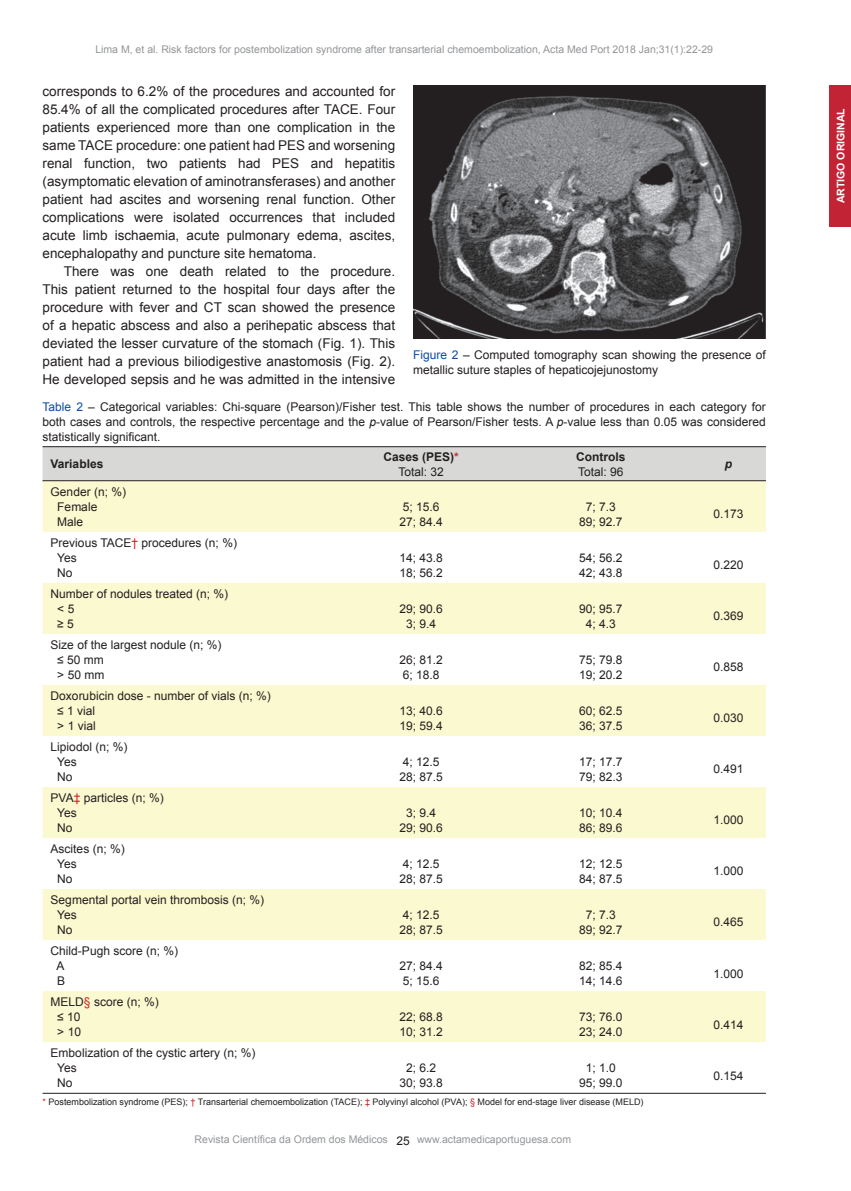
<style>
.page{position:relative;width:851px;height:1191px;background:#fff}
.page>*{position:absolute;margin:0;border:0;box-sizing:border-box;transform-origin:0 0}
.t1{font:13.5px/18px "Arial";color:#231f20;text-align:justify}
.t2{font:12px/15px "Arial";color:#231f20}
.t3{font:700 12px/15px "Arial";color:#231f20;text-align:center}
.t4{font:italic 700 12px "Arial";color:#231f20}
.t5{font:10.5px "Arial";color:#939598}
.t6{font:700 10.5px "Arial";color:#fff}
.t7{font:9px "Arial";color:#231f20}
.s1{color:#0d4da1}
.s2{font-style:italic}
.s3{color:#d1232a}
.s4{font-weight:400}
</style>
<div class="page">
<div style="left:829px;top:85px;width:22px;height:142px;background:#c22436"></div>
<img style="left:413px;top:85px;width:353px;height:253px">
<div style="left:43px;top:447px;width:723px;height:33px;background:#d8d8d7"></div>
<svg style="left:43px;top:481px;width:723px;height:561px;fill:#fbf9cf"></svg>
<hr style="left:43px;top:446px;width:723px;height:1px;background:#231f20">
<hr style="left:43px;top:480px;width:723px;height:1px;background:#231f20">
<hr style="left:43px;top:1093px;width:723px;height:1px;background:#231f20">
<p class="t5" style="left:95px;top:42px;width:619px">Lima M, et al. Risk factors for postembolization syndrome after transarterial chemoembolization, Acta Med Port 2018 Jan;31(1):22-29</p>
<p class="t1" style="left:43px;top:82px;width:354px">corresponds to 6.2% of the procedures and accounted for 85.4% of all the complicated procedures after TACE. Four patients experienced more than one complication in the same TACE procedure: one patient had PES and worsening renal function, two patients had PES and hepatitis (asymptomatic elevation of aminotransferases) and another patient had ascites and worsening renal function. Other complications were isolated occurrences that included acute limb ischaemia, acute pulmonary edema, ascites, encephalopathy and puncture site hematoma.</p>
<p class="t1" style="left:43px;top:262px;width:354px;text-indent:21px">There was one death related to the procedure.<br>This patient returned to the hospital four days after the procedure with fever and CT scan showed the presence of a hepatic abscess and also a perihepatic abscess that deviated the lesser curvature of the stomach (Fig. 1). This patient had a previous biliodigestive anastomosis (Fig. 2).<br>He developed sepsis and he was admitted in the intensive</p>
<p class="t2" style="left:413px;top:347px;width:354px"><span class="s1">Figure 2</span> – Computed tomography scan showing the presence of metallic suture staples of hepaticojejunostomy</p>
<p class="t2" style="left:43px;top:399px;width:725px;text-align:justify"><span class="s1">Table 2</span> – Categorical variables: Chi-square (Pearson)/Fisher test. This table shows the number of procedures in each category for both cases and controls, the respective percentage and the <span class="s2">p</span>-value of Pearson/Fisher tests. A <span class="s2">p</span>-value less than 0.05 was considered statistically significant.</p>
<p class="t3" style="left:51px;top:456px;width:54px">Variables</p>
<p class="t3" style="left:383px;top:449px;width:77px">Cases (PES)<span class="s3">*<br></span><span class="s4">Total: 32</span></p>
<p class="t3" style="left:576px;top:449px;width:51px">Controls</p>
<p class="t4" style="left:725px;top:456px;width:9px">p</p>
<p class="t2" style="left:578px;top:464px;width:47px">Total: 96</p>
<p class="t2" style="left:57px;top:484px;width:70px;text-indent:-7px">Gender (n; %)<br>Female<br>Male</p>
<p class="t2" style="left:57px;top:535px;width:181px;text-indent:-6px">Previous TACE<span class="s3">†</span> procedures (n; %)<br>Yes<br>No</p>
<p class="t2" style="left:57px;top:586px;width:172px;text-indent:-7px">Number of nodules treated (n; %) &lt; 5<br>≥ 5</p>
<p class="t2" style="left:57px;top:637px;width:166px;text-indent:-7px">Size of the largest nodule (n; %) ≤ 50 mm<br>&gt; 50 mm</p>
<p class="t2" style="left:57px;top:688px;width:215px;text-indent:-7px">Doxorubicin dose - number of vials (n; %) ≤ 1 vial<br>&gt; 1 vial</p>
<p class="t2" style="left:57px;top:739px;width:72px;text-indent:-6px">Lipiodol (n; %)<br>Yes<br>No</p>
<p class="t2" style="left:57px;top:790px;width:108px;text-indent:-6px">PVA<span class="s3">‡</span> particles (n; %)<br>Yes<br>No</p>
<p class="t2" style="left:57px;top:841px;width:69px;text-indent:-6px">Ascites (n; %)<br>Yes<br>No</p>
<p class="t2" style="left:57px;top:892px;width:208px;text-indent:-6px">Segmental portal vein thrombosis (n; %)<br>Yes<br>No</p>
<p class="t2" style="left:57px;top:943px;width:123px;text-indent:-6px">Child-Pugh score (n; %)<br>A<br>B</p>
<p class="t2" style="left:57px;top:994px;width:103px;text-indent:-7px">MELD<span class="s3">§</span> score (n; %) ≤ 10<br>&gt; 10</p>
<p class="t2" style="left:399px;top:499px;width:45px">5; 15.6<br>27; 84.4</p>
<p class="t2" style="left:579px;top:499px;width:45px;text-align:center">7; 7.3<br>89; 92.7</p>
<p class="t2" style="left:713px;top:506px;width:32px">0.173</p>
<p class="t2" style="left:399px;top:550px;width:45px">14; 43.8<br>18; 56.2</p>
<p class="t2" style="left:579px;top:550px;width:45px">54; 56.2<br>42; 43.8</p>
<p class="t2" style="left:713px;top:557px;width:32px">0.220</p>
<p class="t2" style="left:399px;top:601px;width:45px;text-align:center">29; 90.6<br>3; 9.4</p>
<p class="t2" style="left:579px;top:601px;width:45px;text-align:center">90; 95.7<br>4; 4.3</p>
<p class="t2" style="left:713px;top:608px;width:32px">0.369</p>
<p class="t2" style="left:399px;top:652px;width:45px">26; 81.2<br>6; 18.8</p>
<p class="t2" style="left:579px;top:652px;width:45px">75; 79.8<br>19; 20.2</p>
<p class="t2" style="left:713px;top:659px;width:32px">0.858</p>
<p class="t2" style="left:399px;top:703px;width:45px">13; 40.6<br>19; 59.4</p>
<p class="t2" style="left:579px;top:703px;width:45px">60; 62.5<br>36; 37.5</p>
<p class="t2" style="left:713px;top:710px;width:32px">0.030</p>
<p class="t2" style="left:399px;top:754px;width:45px">4; 12.5<br>28; 87.5</p>
<p class="t2" style="left:579px;top:754px;width:45px">17; 17.7<br>79; 82.3</p>
<p class="t2" style="left:713px;top:761px;width:32px">0.491</p>
<p class="t2" style="left:399px;top:805px;width:45px;text-align:center">3; 9.4<br>29; 90.6</p>
<p class="t2" style="left:579px;top:805px;width:45px">10; 10.4<br>86; 89.6</p>
<p class="t2" style="left:713px;top:812px;width:32px">1.000</p>
<p class="t2" style="left:399px;top:856px;width:45px">4; 12.5<br>28; 87.5</p>
<p class="t2" style="left:579px;top:856px;width:45px">12; 12.5<br>84; 87.5</p>
<p class="t2" style="left:713px;top:863px;width:32px">1.000</p>
<p class="t2" style="left:399px;top:907px;width:45px">4; 12.5<br>28; 87.5</p>
<p class="t2" style="left:579px;top:907px;width:45px;text-align:center">7; 7.3<br>89; 92.7</p>
<p class="t2" style="left:713px;top:914px;width:32px">0.465</p>
<p class="t2" style="left:399px;top:958px;width:45px">27; 84.4<br>5; 15.6</p>
<p class="t2" style="left:579px;top:958px;width:45px">82; 85.4<br>14; 14.6</p>
<p class="t2" style="left:713px;top:965px;width:32px">1.000</p>
<p class="t2" style="left:399px;top:1009px;width:45px">22; 68.8<br>10; 31.2</p>
<p class="t2" style="left:579px;top:1009px;width:45px">73; 76.0<br>23; 24.0</p>
<p class="t2" style="left:713px;top:1016px;width:32px">0.414</p>
<p class="t2" style="left:57px;top:1045px;width:200px;text-indent:-6px">Embolization of the cystic artery (n; %)<br>Yes<br>No</p>
<p class="t2" style="left:399px;top:1060px;width:45px;text-align:center">2; 6.2<br>30; 93.8</p>
<p class="t2" style="left:579px;top:1060px;width:45px;text-align:center">1; 1.0<br>95; 99.0</p>
<p class="t2" style="left:713px;top:1067px;width:32px">0.154</p>
<p class="t7" style="left:43px;top:1095px;width:602px"><span class="s3">*</span> Postembolization syndrome (PES); <span class="s3">†</span> Transarterial chemoembolization (TACE); <span class="s3">‡</span> Polyvinyl alcohol (PVA); <span class="s3">§</span> Model for end-stage liver disease (MELD)</p>
<p class="t5" style="left:195px;top:1132px;width:195px">Revista Científica da Ordem dos Médicos</p>
<p class="t5" style="left:417px;top:1132px;width:156px">www.actamedicaportuguesa.com</p>
<p class="t2" style="left:396px;top:1133px;width:15px">25</p>
<p class="t6" style="left:833px;top:203px;width:97px;rotate:-90deg">ARTIGO ORIGINAL</p>
</div>
